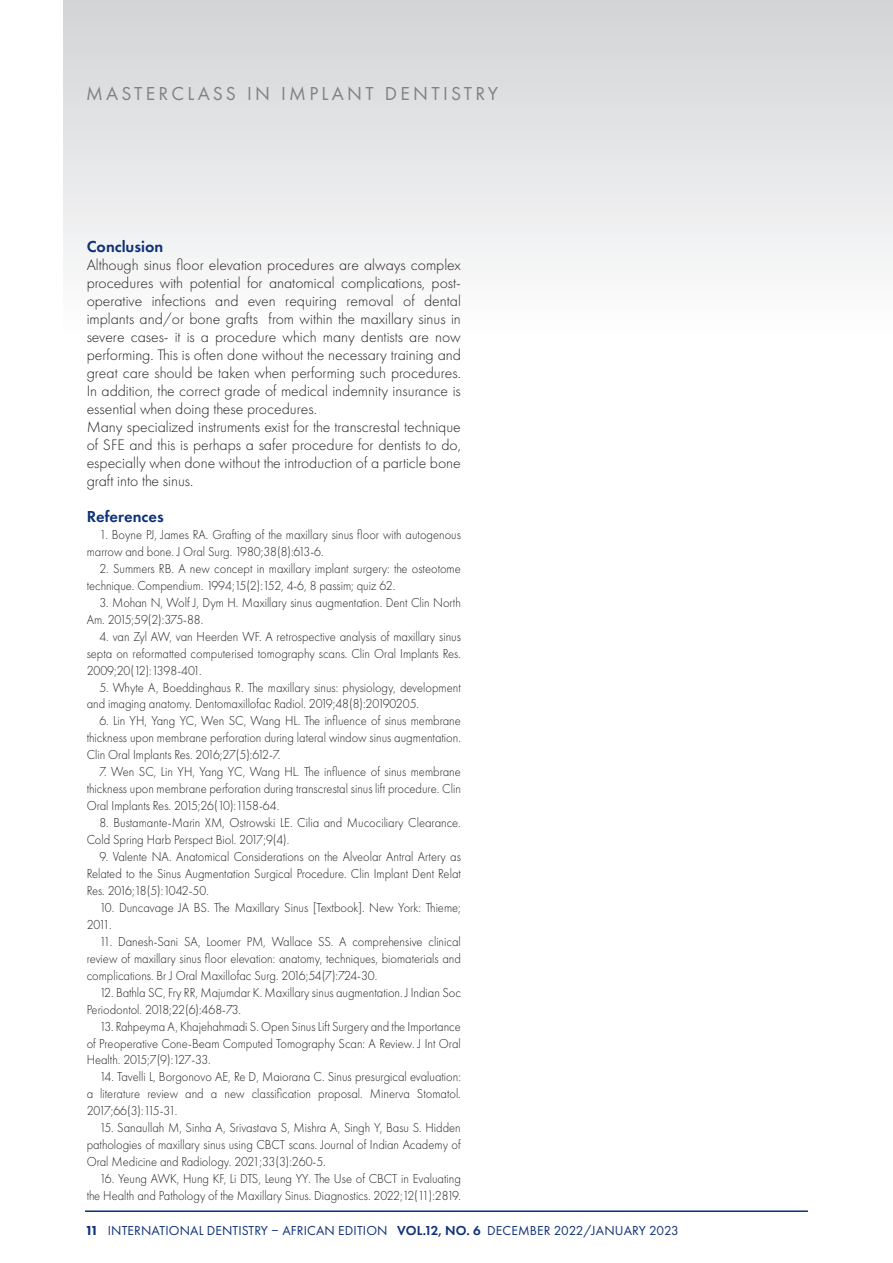
<style>
.page{position:relative;width:893px;height:1263px;background:#fff}
.page>*{position:absolute;margin:0;border:0;box-sizing:border-box;transform-origin:0 0}
.t1{font:19.5px "Futura PT";letter-spacing:.17em;color:#808285}
.t2{font:600 16.5px "Futura PT";color:#0d3079}
.t3{font:300 15.75px/18px "Futura PT";color:#231f20;text-align:justify}
.t4{font:300 13.5px/17px "Futura PT";color:#231f20;text-align:justify;scale:.93 1}
.t5{font:13.5px "Futura PT";letter-spacing:.01em;color:#0d3079}
.s1{font-weight:800}
.s2{font-weight:600}
</style>
<div class="page">
<div style="left:64px;top:0;width:829px;height:337px;background:linear-gradient(to bottom,#d2d3d6,#fefefe)"></div>
<hr style="left:85px;top:1210px;width:723px;height:2px;background:#0d3079">
<p class="t1" style="left:86px;top:82px;width:414px">MASTERCLASS IN IMPLANT DENTISTRY</p>
<p class="t2" style="left:87px;top:236px;width:78px">Conclusion</p>
<p class="t3" style="left:87px;top:256px;width:376px">Although sinus floor elevation procedures are always complex procedures with potential for anatomical complications, post&shy;operative infections and even requiring removal of dental implants and/or bone grafts from within the maxillary sinus in severe cases- it is a procedure which many dentists are now performing. This is often done without the necessary training and great care should be taken when performing such procedures.<br>In addition, the correct grade of medical indemnity insurance is essential when doing these procedures.</p>
<p class="t3" style="left:87px;top:418px;width:376px">Many specialized instruments exist for the transcrestal technique of SFE and this is perhaps a safer procedure for dentists to do, especially when done without the introduction of a particle bone graft into the sinus.</p>
<p class="t2" style="left:87px;top:506px;width:79px">References</p>
<p class="t4" style="left:87px;top:526px;width:404px;text-indent:13px">1. Boyne PJ, James RA. Grafting of the maxillary sinus floor with autogenous marrow and bone. J Oral Surg. 1980;38(8):613-6.</p>
<p class="t4" style="left:87px;top:560px;width:404px;text-indent:13px">2. Summers RB. A new concept in maxillary implant surgery: the osteotome technique. Compendium. 1994;15(2):152, 4-6, 8 passim; quiz 62.</p>
<p class="t4" style="left:87px;top:594px;width:404px;text-indent:13px">3. Mohan N, Wolf J, Dym H. Maxillary sinus augmentation. Dent Clin North<br>Am. 2015;59(2):375-88.</p>
<p class="t4" style="left:87px;top:628px;width:404px;text-indent:13px">4. van Zyl AW, van Heerden WF. A retrospective analysis of maxillary sinus septa on reformatted computerised tomography scans. Clin Oral Implants Res.<br>2009;20(12):1398-401.</p>
<p class="t4" style="left:87px;top:679px;width:404px;text-indent:13px">5. Whyte A, Boeddinghaus R. The maxillary sinus: physiology, development and imaging anatomy. Dentomaxillofac Radiol. 2019;48(8):20190205.</p>
<p class="t4" style="left:87px;top:712px;width:404px;text-indent:13px">6. Lin YH, Yang YC, Wen SC, Wang HL. The influence of sinus membrane thickness upon membrane perforation during lateral window sinus augmentation.<br>Clin Oral Implants Res. 2016;27(5):612-7.</p>
<p class="t4" style="left:87px;top:763px;width:404px;text-indent:13px">7. Wen SC, Lin YH, Yang YC, Wang HL. The influence of sinus membrane thickness upon membrane perforation during transcrestal sinus lift procedure. Clin Oral Implants Res. 2015;26(10):1158-64.</p>
<p class="t4" style="left:87px;top:814px;width:404px;text-indent:13px">8. Bustamante-Marin XM, Ostrowski LE. Cilia and Mucociliary Clearance.<br>Cold Spring Harb Perspect Biol. 2017;9(4).</p>
<p class="t4" style="left:87px;top:848px;width:404px;text-indent:13px">9. Valente NA. Anatomical Considerations on the Alveolar Antral Artery as Related to the Sinus Augmentation Surgical Procedure. Clin Implant Dent Relat Res. 2016;18(5):1042-50.</p>
<p class="t4" style="left:87px;top:899px;width:404px;text-indent:13px">10. Duncavage JA BS. The Maxillary Sinus [Textbook]. New York: Thieme;<br>2011.</p>
<p class="t4" style="left:87px;top:933px;width:404px;text-indent:13px">11. Danesh-Sani SA, Loomer PM, Wallace SS. A comprehensive clinical review of maxillary sinus floor elevation: anatomy, techniques, biomaterials and complications. Br J Oral Maxillofac Surg. 2016;54(7):724-30.</p>
<p class="t4" style="left:87px;top:984px;width:404px;text-indent:13px">12. Bathla SC, Fry RR, Majumdar K. Maxillary sinus augmentation. J Indian Soc<br>Periodontol. 2018;22(6):468-73.</p>
<p class="t4" style="left:87px;top:1018px;width:404px;text-indent:13px">13. Rahpeyma A, Khajehahmadi S. Open Sinus Lift Surgery and the Importance of Preoperative Cone-Beam Computed Tomography Scan: A Review. J Int Oral Health. 2015;7(9):127-33.</p>
<p class="t4" style="left:87px;top:1068px;width:404px;text-indent:13px">14. Tavelli L, Borgonovo AE, Re D, Maiorana C. Sinus presurgical evaluation: a literature review and a new classification proposal. Minerva Stomatol.<br>2017;66(3):115-31.</p>
<p class="t4" style="left:87px;top:1119px;width:404px;text-indent:13px">15. Sanaullah M, Sinha A, Srivastava S, Mishra A, Singh Y, Basu S. Hidden pathologies of maxillary sinus using CBCT scans. Journal of Indian Academy of Oral Medicine and Radiology. 2021;33(3):260-5.</p>
<p class="t4" style="left:87px;top:1170px;width:404px;text-align:right">16. Yeung AWK, Hung KF, Li DTS, Leung YY. The Use of CBCT in Evaluating the Health and Pathology of the Maxillary Sinus. Diagnostics. 2022;12(11):2819.</p>
<p class="t5" style="left:85px;top:1223px;width:595px"><span class="s1">11</span> INTERNATIONAL DENTISTRY – AFRICAN EDITION <span class="s2">VOL.12, NO. 6</span> DECEMBER 2022/JANUARY 2023</p>
</div>
